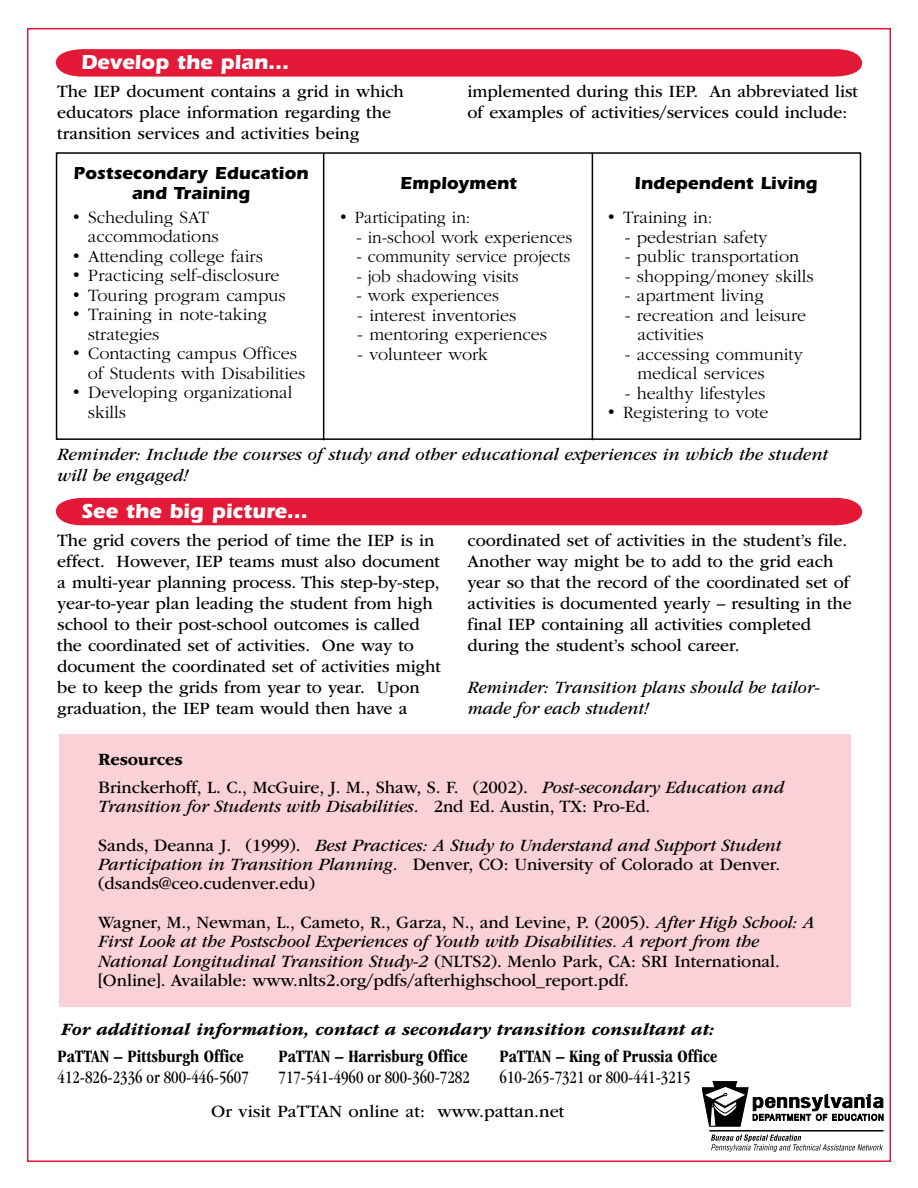
<style>
.page{position:relative;width:918px;height:1188px;background:#fff}
.page>*{position:absolute;margin:0;border:0;box-sizing:border-box;transform-origin:0 0}
.t1{font:700 21px "ITC Eras Std";color:#fff}
.t2{font:18px/21px "ITC Garamond Std";letter-spacing:-.005em;color:#000}
.t3{font:300 18px/19.5px "ITC Garamond Std";color:#000}
.t4{font:italic 18px/21px "ITC Garamond Std";color:#000}
.t5{font:300 18px "ITC Garamond Std";color:#000;scale:.95 1}
.t6{font:condensed 18px "ITC Garamond Std";color:#000}
.t7{font:700 condensed 18px "ITC Garamond Std";color:#000}
.t8{font:italic 700 18px "ITC Garamond Std";color:#000}
.t9{font:700 18px/19.5px "ITC Eras Std";color:#000;text-align:center}
.t10{font:700 18px "ITC Garamond Std";color:#000}
.s1{font-style:italic}
</style>
<div class="page">
<svg style="left:56px;top:49px;width:806px;height:28px;background:#e3203d"></svg>
<div style="left:56px;top:152px;width:805px;height:288px;border:2px solid #000"></div>
<hr style="left:323px;top:154px;width:1px;height:286px;background:#000">
<hr style="left:592px;top:153px;width:1px;height:287px;background:#000">
<div style="left:56px;top:498px;width:806px;height:27px;background:#e31937"></div>
<svg style="left:702px;top:1081px;width:181px;height:45px"></svg>
<hr style="left:709px;top:1130px;width:175px;height:2px;background:#000">
<svg style="left:711px;top:1134px;width:172px;height:18px"></svg>
<div style="left:59px;top:734px;width:792px;height:273px;background:#f9d1d7"></div>
<p class="t1" style="left:81px;top:50px;width:210px">Develop the plan…</p>
<p class="t2" style="left:57px;top:81px;width:348px">The IEP document contains a grid in which educators place information regarding the transition services and activities being</p>
<p class="t2" style="left:468px;top:81px;width:392px">implemented during this IEP. An abbreviated list of examples of activities/services could include:</p>
<p class="t9" style="left:74px;top:164px;width:236px">Postsecondary Education and Training</p>
<p class="t3" style="left:88px;top:208px;width:132px;text-indent:-17px">• Scheduling SAT accommodations</p>
<p class="t3" style="left:71px;top:247px;width:194px">• Attending college fairs</p>
<p class="t3" style="left:71px;top:266px;width:210px">• Practicing self-disclosure</p>
<p class="t3" style="left:71px;top:286px;width:216px">• Touring program campus</p>
<p class="t3" style="left:88px;top:305px;width:180px;text-indent:-17px">• Training in note-taking strategies</p>
<p class="t3" style="left:88px;top:344px;width:219px;text-indent:-17px">• Contacting campus Offices of Students with Disabilities</p>
<p class="t3" style="left:88px;top:383px;width:206px;text-indent:-17px">• Developing organizational skills</p>
<p class="t9" style="left:634px;top:173px;width:185px">Independent Living</p>
<p class="t3" style="left:606px;top:208px;width:108px">• Training in:</p>
<p class="t3" style="left:625px;top:228px;width:144px">- pedestrian safety</p>
<p class="t3" style="left:625px;top:247px;width:176px">- public transportation</p>
<p class="t3" style="left:625px;top:267px;width:190px">- shopping/money skills</p>
<p class="t3" style="left:625px;top:286px;width:140px">- apartment living</p>
<p class="t3" style="left:625px;top:306px;width:183px">- recreation and leisure</p>
<p class="t3" style="left:637px;top:325px;width:68px">activities</p>
<p class="t3" style="left:625px;top:345px;width:179px">- accessing community</p>
<p class="t3" style="left:637px;top:364px;width:129px">medical services</p>
<p class="t3" style="left:625px;top:384px;width:142px">- healthy lifestyles</p>
<p class="t3" style="left:606px;top:403px;width:164px">• Registering to vote</p>
<p class="t4" style="left:57px;top:444px;width:772px">Reminder: Include the courses of study and other educational experiences in which the student will be engaged!</p>
<p class="t9" style="left:400px;top:173px;width:118px">Employment</p>
<p class="t5" style="left:338px;top:208px;width:141px">• Participating in:</p>
<p class="t5" style="left:356px;top:228px;width:229px">- in-school work experiences</p>
<p class="t5" style="left:356px;top:247px;width:227px">- community service projects</p>
<p class="t5" style="left:356px;top:267px;width:172px">- job shadowing visits</p>
<p class="t5" style="left:356px;top:286px;width:152px">- work experiences</p>
<p class="t3" style="left:357px;top:306px;width:161px">- interest inventories</p>
<p class="t3" style="left:357px;top:325px;width:191px">- mentoring experiences</p>
<p class="t3" style="left:357px;top:345px;width:132px">- volunteer work</p>
<p class="t1" style="left:81px;top:499px;width:228px">See the big picture…</p>
<p class="t2" style="left:57px;top:530px;width:385px">The grid covers the period of time the IEP is in effect. However, IEP teams must also document a multi-year planning process. This step-by-step, year-to-year plan leading the student from high school to their post-school outcomes is called the coordinated set of activities. One way to document the coordinated set of activities might be to keep the grids from year to year. Upon graduation, the IEP team would then have a</p>
<p class="t2" style="left:468px;top:530px;width:386px">coordinated set of activities in the student’s file.<br>Another way might be to add to the grid each year so that the record of the coordinated set of activities is documented yearly – resulting in the final IEP containing all activities completed during the student’s school career.</p>
<p class="t4" style="left:468px;top:677px;width:354px">Reminder: Transition plans should be tailor&shy;made for each student!</p>
<p class="t10" style="left:98px;top:749px;width:86px">Resources</p>
<p class="t2" style="left:98px;top:778px;width:688px;line-height:19.2px">Brinckerhoff, L. C., McGuire, J. M., Shaw, S. F. (2002). <span class="s1">Post-secondary Education and<br>Transition for Students with Disabilities.</span> 2nd Ed. Austin, TX: Pro-Ed.</p>
<p class="t2" style="left:98px;top:836px;width:685px;line-height:19.2px;text-align:justify">Sands, Deanna J. (1999). <span class="s1">Best Practices: A Study to Understand and Support Student Participation in Transition Planning.</span> Denver, CO: University of Colorado at Denver. (dsands@ceo.cudenver.edu)</p>
<p class="t2" style="left:98px;top:913px;width:718px;line-height:19.5px">Wagner, M., Newman, L., Cameto, R., Garza, N., and Levine, P. (2005). <span class="s1">After High School: A First Look at the Postschool Experiences of Youth with Disabilities. A report from the National Longitudinal Transition Study-2</span> (NLTS2). Menlo Park, CA: SRI International. [Online]. Available: www.nlts2.org/pdfs/afterhighschool_report.pdf.</p>
<p class="t8" style="left:61px;top:1019px;width:655px">For additional information, contact a secondary transition consultant at:</p>
<p class="t7" style="left:58px;top:1046px;width:187px">PaTTAN – Pittsburgh Office</p>
<p class="t6" style="left:58px;top:1067px;width:193px">412-826-2336 or 800-446-5607</p>
<p class="t7" style="left:279px;top:1046px;width:191px">PaTTAN – Harrisburg Office</p>
<p class="t6" style="left:279px;top:1067px;width:193px">717-541-4960 or 800-360-7282</p>
<p class="t7" style="left:500px;top:1046px;width:219px">PaTTAN – King of Prussia Office</p>
<p class="t6" style="left:500px;top:1067px;width:193px">610-265-7321 or 800-441-3215</p>
<p class="t2" style="left:211px;top:1101px;width:355px">Or visit PaTTAN online at: www.pattan.net</p>
</div>
